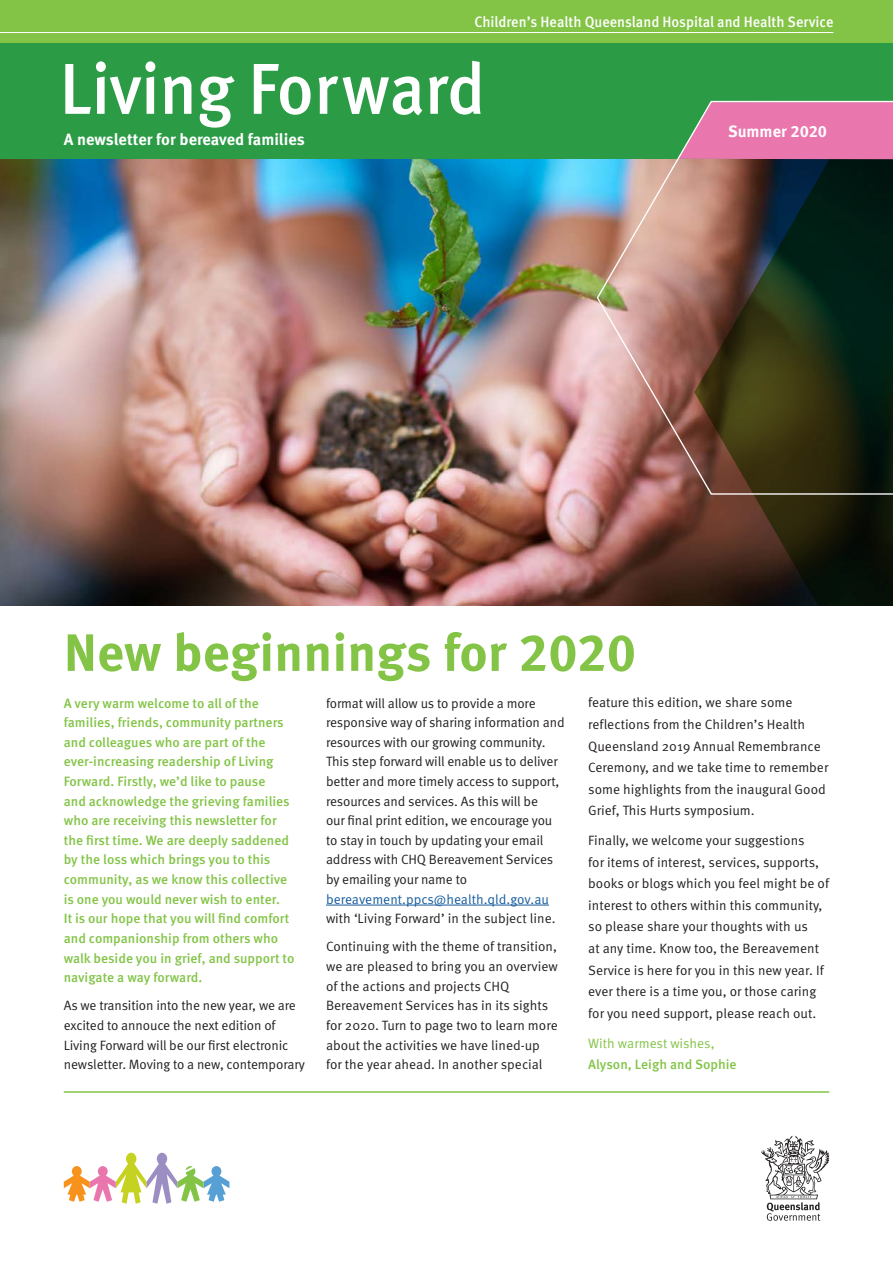
<style>
.page{position:relative;width:893px;height:1263px;background:#fff}
.page>*{position:absolute;margin:0;border:0;box-sizing:border-box;transform-origin:0 0}
.t1{font:500 72px "Meta OT";letter-spacing:-.01em;color:#fff;scale:.95 1}
.LivingF_artticle_hea{font:700 52.5px "Meta OT";color:#83c447}
.LivingF_Body_copy{font:700 16.35px "Meta OT";color:#fff}
.CHQ_Header_Bar_Line{font:500 15px "Meta OT";color:#fff;scale:.95 1}
.LivingF_Body_copy-2{font:13.5px/19.6px "Meta OT Norm";letter-spacing:-.005em;color:#231f20}
.LivingF_Body_copy-3{font:500 13.5px/19.6px "Meta OT";color:#83c447}
.s1{font-family:"Meta OT Norm";font-weight:400}
.s2{color:#175d9e}
</style>
<div class="page">
<img style="left:0;top:159px;width:694px;height:446px">
<div style="left:0;top:36px;width:893px;height:123px;background:#2b9b46"></div>
<div style="left:0;top:0;width:893px;height:43px;background:#83c447"></div>
<hr style="left:0;top:32px;width:833px;height:1px;background:#fff">
<svg style="left:761px;top:1136px;width:68px;height:85px"></svg>
<hr style="left:64px;top:1091px;width:765px;height:2px;background:#83c447">
<svg style="left:64px;top:1153px;width:165px;height:51px"></svg>
<svg style="left:694px;top:495px;width:199px;height:110px;background:#2a1e12"></svg>
<img style="left:596px;top:100px;width:297px;height:395px">
<hr style="left:326px;top:905px;width:223px;height:1px;background:#175d9e">
<p class="CHQ_Header_Bar_Line" style="left:474px;top:13px;width:379px">Children’s Health Queensland Hospital and Health Service</p>
<p class="t1" style="left:60px;top:44px;width:450px">Living Forward</p>
<p class="LivingF_Body_copy" style="left:64px;top:129px;width:242px">A newsletter for bereaved families</p>
<p class="LivingF_Body_copy" style="left:728px;top:122px;width:100px">Summer 2020</p>
<p class="LivingF_artticle_hea" style="left:64px;top:621px;width:574px">New beginnings for 2020</p>
<p class="LivingF_Body_copy-3" style="left:64px;top:693px;width:232px">A very warm welcome to all of the families, friends, community partners and colleagues who are part of the ever-increasing readership of Living Forward. Firstly, we’d like to pause<br>and acknowledge the grieving families who are receiving this newsletter for the first time. We are deeply saddened by the loss which brings you to this community, as we know this collective is one you would never wish to enter.<br>It is our hope that you will find comfort and companionship from others who walk beside you in grief, and support to navigate a way forward.</p>
<p class="LivingF_Body_copy-2" style="left:64px;top:996px;width:243px">As we transition into the new year, we are excited to annouce the next edition of Living Forward will be our first electronic newsletter. Moving to a new, contemporary</p>
<p class="LivingF_Body_copy-2" style="left:588px;top:692px;width:242px;line-height:21.6px">feature this edition, we share some reflections from the Children’s Health Queensland 2019 Annual Remembrance Ceremony, and we take time to remember some highlights from the inaugural Good Grief, This Hurts symposium.</p>
<p class="LivingF_Body_copy-2" style="left:588px;top:830px;width:242px;line-height:21.6px">Finally, we welcome your suggestions<br>for items of interest, services, supports, books or blogs which you feel might be of interest to others within this community, so please share your thoughts with us<br>at any time. Know too, the Bereavement Service is here for you in this new year. If ever there is a time you, or those caring for you need support, please reach out.</p>
<p class="LivingF_Body_copy-3" style="left:588px;top:1032px;width:150px;line-height:21.6px"><span class="s1">With warmest wishes,<br></span>Alyson, Leigh and Sophie</p>
<p class="LivingF_Body_copy-2" style="left:326px;top:693px;width:240px">format will allow us to provide a more responsive way of sharing information and resources with our growing community.<br>This step forward will enable us to deliver better and more timely access to support, resources and services. As this will be<br>our final print edition, we encourage you to stay in touch by updating your email address with CHQ Bereavement Services by emailing your name to <span class="s2">bereavement.ppcs@health.qld.gov.au </span>with ‘Living Forward’ in the subject line.</p>
<p class="LivingF_Body_copy-2" style="left:326px;top:937px;width:233px">Continuing with the theme of transition, we are pleased to bring you an overview of the actions and projects CHQ Bereavement Services has in its sights for 2020. Turn to page two to learn more about the activities we have lined-up for the year ahead. In another special</p>
</div>
